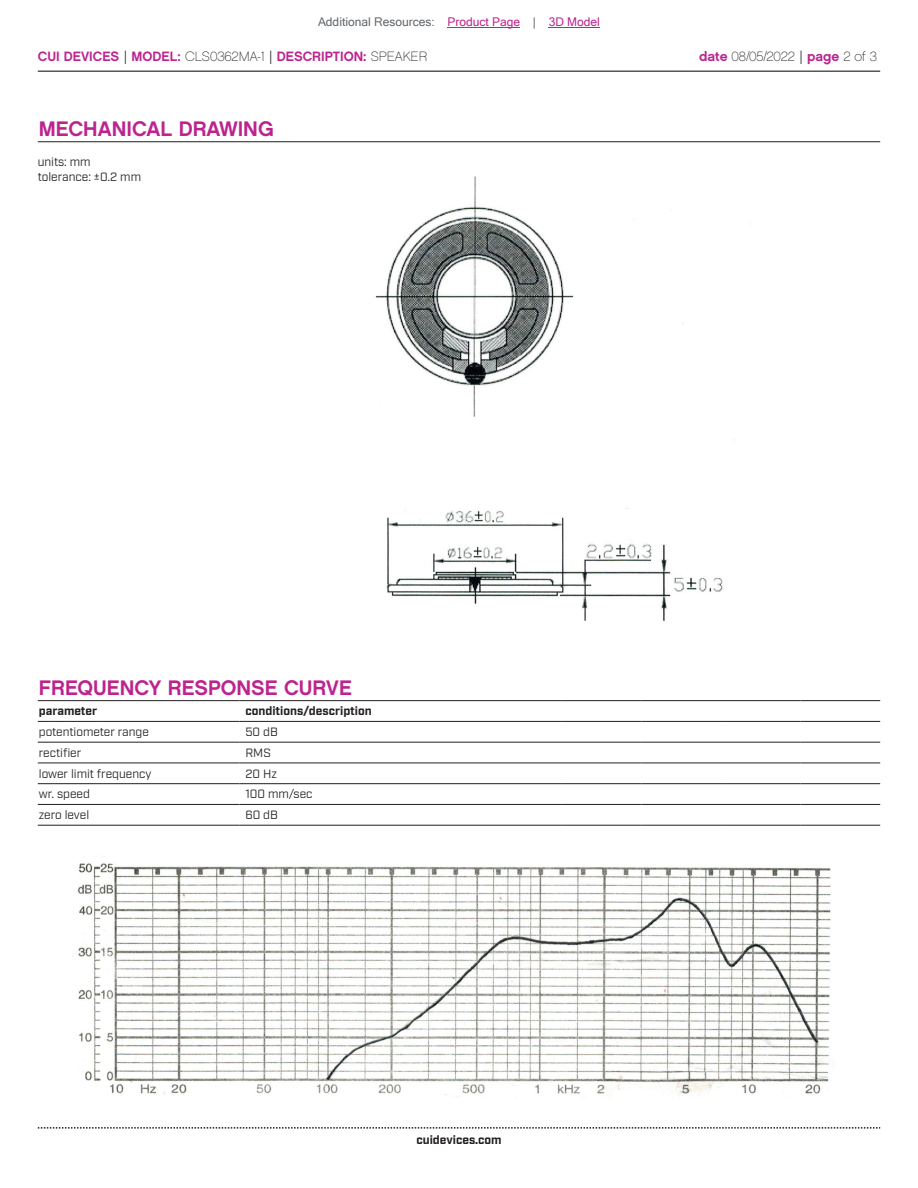
<style>
.page{position:relative;width:918px;height:1188px;background:#fff}
.page>*{position:absolute;margin:0;border:0;box-sizing:border-box;transform-origin:0 0}
.t1{font:21px "Chalet New York Nineteen Sixty";color:#bd238f}
.t2{font:13.5px "Chalet New York Nineteen Sixty";color:#bd238f}
.t3{font:13.5px "Chalet Paris Nineteen Sixty";letter-spacing:-.005em;color:#231f20}
.t4{font:12px/14.4px "Industry";color:#231f20}
.t5{font:700 12px "Industry";color:#231f20}
.t6{font:12px "Microsoft Sans Serif";color:#63676b}
.s1{color:#bd238f}
.s2{font-family:"Industry";color:#231f20}
.s3{font-family:"Chalet Paris Nineteen Sixty";color:#231f20}
.s4{font-family:"Chalet New York Nineteen Sixty";color:#bd238f}
.s5{font-family:"Industry"}
</style>
<div class="page">
<hr style="left:38px;top:71px;width:842px;height:1px;background:#231f20">
<svg style="left:38px;top:1127px;width:842px;height:2px"></svg>
<hr style="left:38px;top:141px;width:842px;height:1px;background:#231f20">
<hr style="left:38px;top:700px;width:201px;height:1px;background:#231f20">
<hr style="left:239px;top:700px;width:323px;height:1px;background:#231f20">
<hr style="left:562px;top:700px;width:79px;height:1px;background:#231f20">
<hr style="left:641px;top:700px;width:80px;height:1px;background:#231f20">
<hr style="left:721px;top:700px;width:80px;height:1px;background:#231f20">
<hr style="left:801px;top:700px;width:79px;height:1px;background:#231f20">
<hr style="left:38px;top:721px;width:201px;height:1px;background:#231f20">
<hr style="left:239px;top:721px;width:323px;height:1px;background:#231f20">
<hr style="left:562px;top:721px;width:79px;height:1px;background:#231f20">
<hr style="left:641px;top:721px;width:80px;height:1px;background:#231f20">
<hr style="left:721px;top:721px;width:80px;height:1px;background:#231f20">
<hr style="left:801px;top:721px;width:79px;height:1px;background:#231f20">
<hr style="left:38px;top:742px;width:201px;height:1px;background:#231f20">
<hr style="left:239px;top:742px;width:323px;height:1px;background:#231f20">
<hr style="left:562px;top:742px;width:79px;height:1px;background:#231f20">
<hr style="left:641px;top:742px;width:80px;height:1px;background:#231f20">
<hr style="left:721px;top:742px;width:80px;height:1px;background:#231f20">
<hr style="left:801px;top:742px;width:79px;height:1px;background:#231f20">
<hr style="left:38px;top:763px;width:201px;height:1px;background:#231f20">
<hr style="left:239px;top:763px;width:323px;height:1px;background:#231f20">
<hr style="left:562px;top:763px;width:79px;height:1px;background:#231f20">
<hr style="left:641px;top:763px;width:80px;height:1px;background:#231f20">
<hr style="left:721px;top:763px;width:80px;height:1px;background:#231f20">
<hr style="left:801px;top:763px;width:79px;height:1px;background:#231f20">
<hr style="left:38px;top:783px;width:201px;height:1px;background:#231f20">
<hr style="left:239px;top:783px;width:323px;height:1px;background:#231f20">
<hr style="left:562px;top:783px;width:79px;height:1px;background:#231f20">
<hr style="left:641px;top:783px;width:80px;height:1px;background:#231f20">
<hr style="left:721px;top:783px;width:80px;height:1px;background:#231f20">
<hr style="left:801px;top:783px;width:79px;height:1px;background:#231f20">
<hr style="left:38px;top:804px;width:201px;height:1px;background:#231f20">
<hr style="left:239px;top:804px;width:323px;height:1px;background:#231f20">
<hr style="left:562px;top:804px;width:79px;height:1px;background:#231f20">
<hr style="left:641px;top:804px;width:80px;height:1px;background:#231f20">
<hr style="left:721px;top:804px;width:80px;height:1px;background:#231f20">
<hr style="left:801px;top:804px;width:79px;height:1px;background:#231f20">
<hr style="left:38px;top:825px;width:201px;height:1px;background:#231f20">
<hr style="left:239px;top:825px;width:323px;height:1px;background:#231f20">
<hr style="left:562px;top:825px;width:79px;height:1px;background:#231f20">
<hr style="left:641px;top:825px;width:80px;height:1px;background:#231f20">
<hr style="left:721px;top:825px;width:80px;height:1px;background:#231f20">
<hr style="left:801px;top:825px;width:79px;height:1px;background:#231f20">
<img style="left:76px;top:856px;width:758px;height:240px">
<img style="left:375px;top:176px;width:348px;height:445px">
<hr style="left:448px;top:27px;width:72px;height:1px;background:#bd238f">
<hr style="left:549px;top:27px;width:51px;height:1px;background:#bd238f">
<p class="t6" style="left:318px;top:15px;width:283px">Additional Resources: <span class="s1">Product Page</span> | <span class="s1">3D Model</span></p>
<p class="t2" style="left:38px;top:47px;width:391px">CUI DEVICES <span class="s2">|</span> MODEL: <span class="s3">CLS0362MA-1</span> <span class="s2">|</span> DESCRIPTION: <span class="s3">SPEAKER</span></p>
<p class="t3" style="left:699px;top:48px;width:179px"><span class="s4">date</span> 08/05/2022 <span class="s5">|</span> <span class="s4">page</span> 2 of 3</p>
<h1 class="t1" style="left:39px;top:115px;width:236px">MECHANICAL DRAWING</h1>
<p class="t4" style="left:38px;top:155px;width:105px">units: mm tolerance: ±0.2 mm</p>
<h1 class="t1" style="left:39px;top:674px;width:314px">FREQUENCY RESPONSE CURVE</h1>
<p class="t5" style="left:39px;top:704px;width:60px">parameter</p>
<p class="t5" style="left:245px;top:704px;width:128px">conditions/description</p>
<p class="t4" style="left:39px;top:725px;width:112px">potentiometer range</p>
<p class="t4" style="left:245px;top:725px;width:34px">50 dB</p>
<p class="t4" style="left:39px;top:746px;width:44px">rectifier</p>
<p class="t4" style="left:245px;top:746px;width:27px">RMS</p>
<p class="t4" style="left:39px;top:767px;width:114px">lower limit frequency</p>
<p class="t4" style="left:245px;top:767px;width:33px">20 Hz</p>
<p class="t4" style="left:39px;top:787px;width:53px">wr. speed</p>
<p class="t4" style="left:245px;top:787px;width:69px">100 mm/sec</p>
<p class="t4" style="left:39px;top:808px;width:52px">zero level</p>
<p class="t4" style="left:245px;top:808px;width:34px">60 dB</p>
<p class="t5" style="left:416px;top:1132px;width:87px">cuidevices.com</p>
</div>
